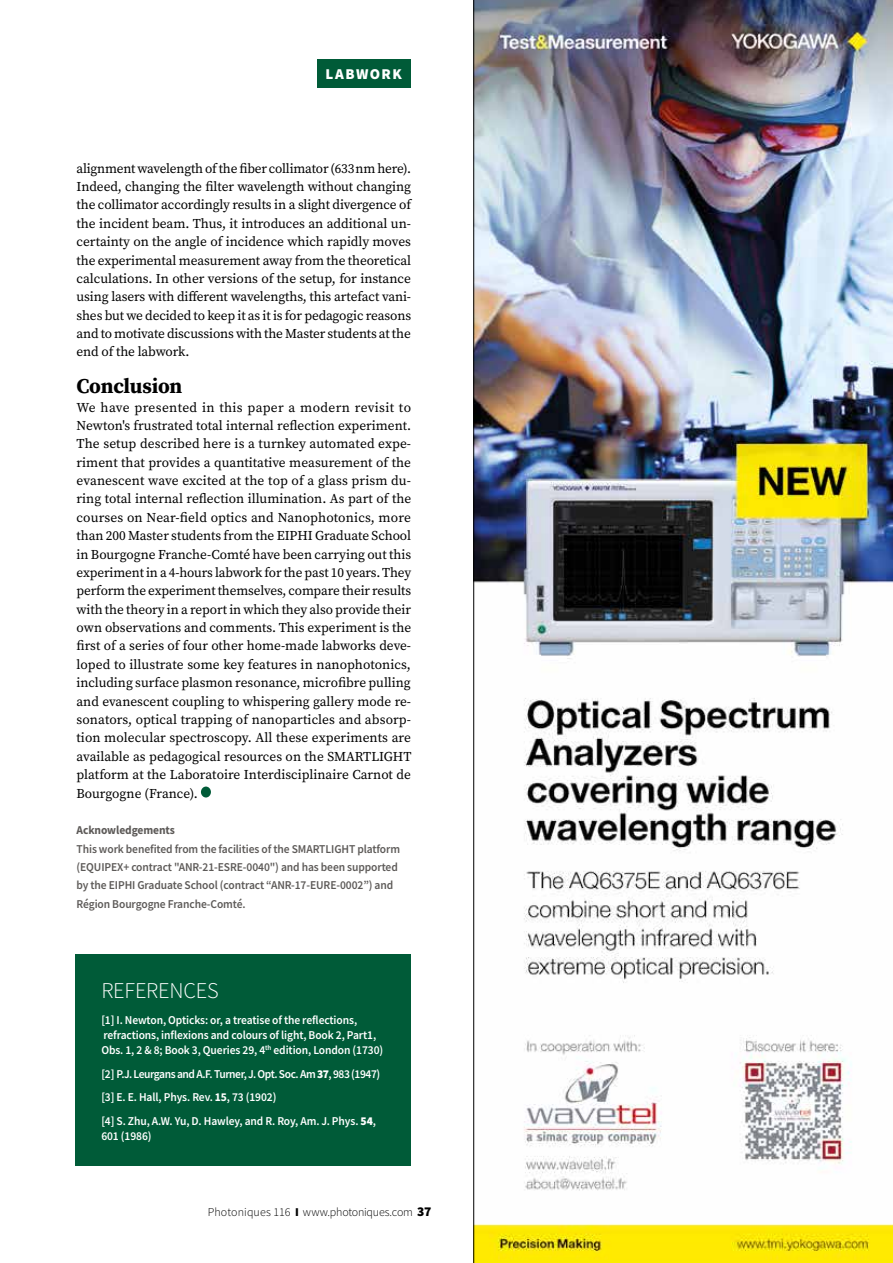
<style>
.page{position:relative;width:893px;height:1263px;background:#fff}
.page>*{position:absolute;margin:0;border:0;box-sizing:border-box;transform-origin:0 0}
.t1{font:300 22.5px "Source Sans Pro";letter-spacing:-.01em;color:#fff}
.t2{font:700 21px "Source Serif Pro";letter-spacing:-.01em;color:#000}
.t3{font:900 15px "Source Sans Pro";letter-spacing:.095em;color:#fff}
.t4{font:13.5px/18.3px "Source Serif Pro";letter-spacing:-.01em;color:#000;text-align:justify}
.t5{font:600 12px/15px "Source Sans Pro";letter-spacing:-.01em;color:#fff;scale:.96 1}
.t6{font:600 12px/18.3px "Source Sans Pro";letter-spacing:-.01em;color:#5d5a58;scale:.96 1}
.t7{font:300 12px "Source Sans Pro";letter-spacing:-.005em;color:#000}
.t8{font:700 12px "Source Sans Pro";letter-spacing:-.01em;color:#5d5a58;scale:.96 1}
.s1{font-weight:900}
.s2{font-weight:700}
.s3{font-weight:900;font-size:13.5px}
</style>
<div class="page">
<div style="left:317px;top:60px;width:94px;height:28px;background:#005b38"></div>
<div style="left:76px;top:954px;width:335px;height:211px;background:#005b38"></div>
<div style="left:201px;top:786px;width:10px;height:11px;background:#005b38;border-radius:50%"></div>
<img style="left:473px;top:0;width:420px;height:1263px">
<p class="t3" style="left:326px;top:64px;width:78px">LABWORK</p>
<p class="t4" style="left:77px;top:159px;width:336px">alignment wavelength of the fiber collimator (633nm here).<br>Indeed, changing the filter wavelength without changing the collimator accordingly results in a slight divergence of the incident beam. Thus, it introduces an additional un&shy;certainty on the angle of incidence which rapidly moves the experimental measurement away from the theoretical calculations. In other versions of the setup, for instance using lasers with different wavelengths, this artefact vani&shy;shes but we decided to keep it as it is for pedagogic reasons and to motivate discussions with the Master students at the end of the labwork.</p>
<h2 class="t2" style="left:77px;top:372px;width:107px">Conclusion</h2>
<p class="t4" style="left:77px;top:398px;width:336px">We have presented in this paper a modern revisit to Newton's frustrated total internal reflection experiment.<br>The setup described here is a turnkey automated expe&shy;riment that provides a quantitative measurement of the evanescent wave excited at the top of a glass prism du&shy;ring total internal reflection illumination. As part of the courses on Near-field optics and Nanophotonics, more than 200 Master students from the EIPHI Graduate School in Bourgogne Franche-Comté have been carrying out this experiment in a 4-hours labwork for the past 10 years. They perform the experiment themselves, compare their results with the theory in a report in which they also provide their own observations and comments. This experiment is the first of a series of four other home-made labworks deve&shy;loped to illustrate some key features in nanophotonics, including surface plasmon resonance, microfibre pulling and evanescent coupling to whispering gallery mode re&shy;sonators, optical trapping of nanoparticles and absorp&shy;tion molecular spectroscopy. All these experiments are available as pedagogical resources on the SMARTLIGHT platform at the Laboratoire Interdisciplinaire Carnot de Bourgogne (France).</p>
<p class="t8" style="left:77px;top:822px;width:104px">Acknowledgements</p>
<p class="t6" style="left:77px;top:839px;width:339px">This work benefited from the facilities of the SMARTLIGHT platform (EQUIPEX+ contract "ANR-21-ESRE-0040") and has been supported by the EIPHI Graduate School (contract “ANR-17-EURE-0002”) and Région Bourgogne Franche-Comté.</p>
<h1 class="t1" style="left:101px;top:977px;width:119px">REFERENCES</h1>
<p class="t5" style="left:101px;top:1013px;width:295px">[1] I. Newton, Opticks: or, a treatise of the reflections, refractions, inflexions and colours of light, Book 2, Part1,<br>Obs. 1, 2 &amp; 8; Book 3, Queries 29, 4<sup>th</sup> edition, London (1730)</p>
<p class="t5" style="left:101px;top:1062px;width:292px;line-height:23.5px">[2] P.J. Leurgans and A.F. Turner, J. Opt. Soc. Am <span class="s1">37</span>, 983 (1947) [3] E. E. Hall, Phys. Rev. <span class="s2">15</span>, 73 (1902)<br>[4] S. Zhu, A.W. Yu, D. Hawley, and R. Roy, Am. J. Phys. <span class="s1">54</span>,</p>
<p class="t5" style="left:101px;top:1128px;width:54px">601 (1986)</p>
<p class="t7" style="left:208px;top:1205px;width:225px">Photoniques 116 <span class="s1">I</span> www.photoniques.com <span class="s3">37</span></p>
</div>
